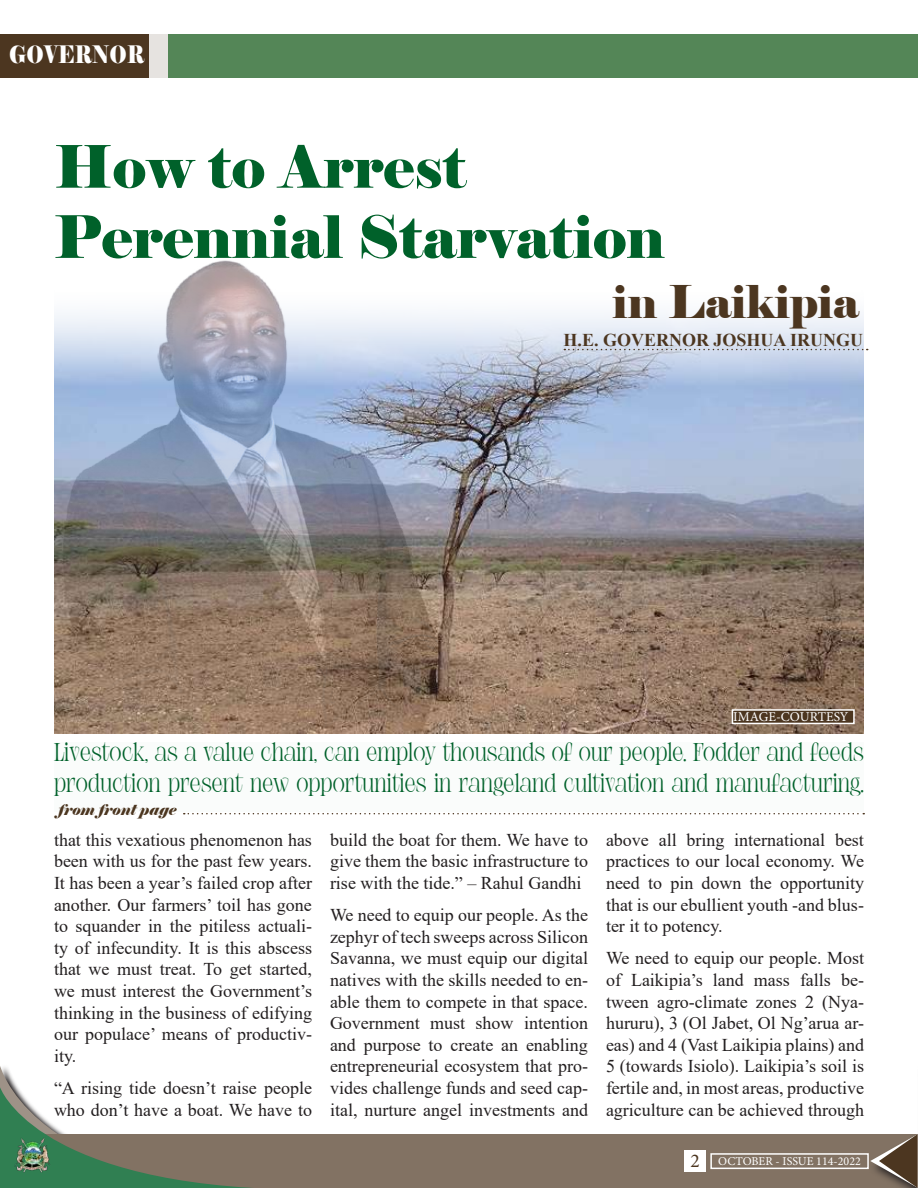
<style>
.page{position:relative;width:918px;height:1188px;background:#fff}
.page>*{position:absolute;margin:0;border:0;box-sizing:border-box;transform-origin:0 0}
.t1{font:58.5px/70.2px "Elephant";color:#00612a}
.t2{font:45px "Elephant";color:#4c3620}
.t3{font:25.5px/30.6px "Moresby";color:#00612a}
.t4{font:24px "Elephant";color:#fff;scale:.8 1}
.t5{font:18px/21.6px "Times New Roman";color:#231f20;text-align:justify}
.t6{font:700 18px "Times New Roman";color:#4c3620}
.t7{font:italic 15px "Elephant";color:#4c3620}
.t8{font:13.5px "Minion Pro";color:#fff}
.t9{font:12px "Minion Pro";color:#fff}
.s1{font-size:19.5px;color:#4c3620}
</style>
<div class="page">
<img style="left:54px;top:313px;width:810px;height:420px">
<img style="left:55px;top:260px;width:405px;height:473px">
<div style="left:54px;top:742px;width:810px;height:69px;background:#fafcfb"></div>
<svg style="left:564px;top:349px;width:304px;height:1px"></svg>
<svg style="left:184px;top:813px;width:680px;height:1px"></svg>
<hr style="left:917px;top:1063px;width:1px;height:125px;background:#231f20">
<svg style="left:0;top:1066px;width:18px;height:21px"></svg>
<div style="left:144px;top:34px;width:774px;height:43px;background:#548657"></div>
<div style="left:0;top:34px;width:149px;height:43px;background:#4c3620"></div>
<div style="left:149px;top:34px;width:19px;height:43px;background:#e6e3e0"></div>
<div style="left:0;top:1134px;width:918px;height:54px;background:#827263"></div>
<svg style="left:0;top:1087px;width:252px;height:101px"></svg>
<div style="left:869px;top:1132px;width:49px;height:56px;background:#827263"></div>
<svg style="left:870px;top:1066px;width:48px;height:122px"></svg>
<div style="left:684px;top:1150px;width:22px;height:22px;background:#fff"></div>
<div style="left:710px;top:1153px;width:159px;height:16px;border:2px solid #fff"></div>
<img style="left:14px;top:1137px;width:36px;height:35px">
<div style="left:732px;top:710px;width:122px;height:13px;background:#4c3620"></div>
<div style="left:732px;top:709px;width:123px;height:15px;border:2px solid #fff"></div>
<h3 class="t4" style="left:9px;top:40px;width:171px">GOVERNOR</h3>
<h1 class="t1" style="left:54px;top:133px;width:612px">How to Arrest<br>Perennial Starvation</h1>
<h2 class="t2" style="left:613px;top:274px;width:248px">in Laikipia</h2>
<p class="t6" style="left:564px;top:327px;width:301px">H.E. GOVERNOR JOSHUA IRUNGU</p>
<p class="t8" style="left:733px;top:707px;width:117px">IMAGE-COURTESY</p>
<h3 class="t3" style="left:54px;top:738px;width:812px">Livestock, as a value chain, can employ thousands of our people. Fodder and feeds production present new opportunities in rangeland cultivation and manufacturing.</h3>
<p class="t7" style="left:59px;top:801px;width:119px">from front page</p>
<p class="t5" style="left:54px;top:828px;width:260px">that this vexatious phenomenon has been with us for the past few years.<br>It has been a year’s failed crop after another. Our farmers’ toil has gone to squander in the pitiless actuali&shy;ty of infecundity. It is this abscess that we must treat. To get started, we must interest the Government’s thinking in the business of edifying our populace’ means of productiv&shy;ity.</p>
<p class="t5" style="left:54px;top:1077px;width:260px">“A rising tide doesn’t raise people who don’t have a boat. We have to</p>
<p class="t5" style="left:330px;top:828px;width:260px">build the boat for them. We have to give them the basic infrastructure to rise with the tide.” – Rahul Gandhi</p>
<p class="t5" style="left:330px;top:904px;width:260px">We need to equip our people. As the zephyr of tech sweeps across Silicon Savanna, we must equip our digital natives with the skills needed to en&shy;able them to compete in that space.<br>Government must show intention and purpose to create an enabling entrepreneurial ecosystem that pro&shy;vides challenge funds and seed cap&shy;ital, nurture angel investments and</p>
<p class="t5" style="left:606px;top:828px;width:260px">above all bring international best practices to our local economy. We need to pin down the opportunity that is our ebullient youth -and blus&shy;ter it to potency.</p>
<p class="t5" style="left:606px;top:947px;width:260px">We need to equip our people. Most of Laikipia’s land mass falls be&shy;tween agro-climate zones 2 (Nya&shy;hururu), 3 (Ol Jabet, Ol Ng’arua ar&shy;eas) and 4 (Vast Laikipia plains) and 5 (towards Isiolo). Laikipia’s soil is fertile and, in most areas, productive agriculture can be achieved through</p>
<p class="t9" style="left:690px;top:1153px;width:172px"><span class="s1">2</span> OCTOBER - ISSUE 114-2022</p>
</div>
